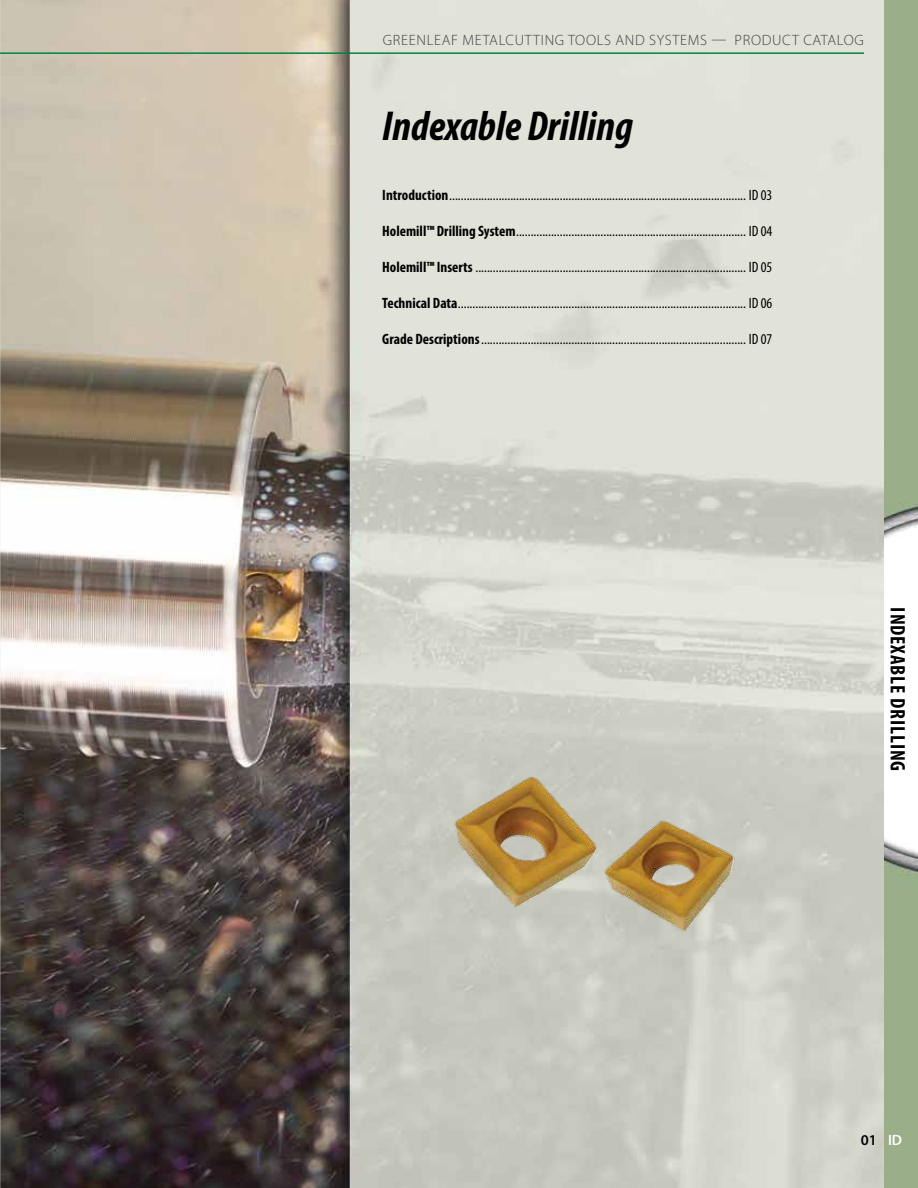
<style>
.page{position:relative;width:918px;height:1188px;background:#fff}
.page>*{position:absolute;margin:0;border:0;box-sizing:border-box;transform-origin:0 0}
.t1{font:italic 700 condensed 42px "Myriad Pro";color:#000}
.t2{font:700 condensed 21px "Myriad Pro";letter-spacing:.04em;color:#000}
.t3{font:condensed 15px "Myriad Pro";color:#000}
.t4{font:300 15px "Myriad Pro";letter-spacing:.045em;color:#414042}
.t5{font:600 15px "Myriad Pro";color:#000}
.s1{font-weight:700}
.s2{color:#fff}
</style>
<div class="page">
<img style="left:0;top:0;width:884px;height:1188px">
<hr style="left:0;top:52px;width:864px;height:2px;background:#008445">
<img style="left:884px;top:0;width:34px;height:1188px">
<img style="left:432px;top:762px;width:325px;height:199px">
<p class="t4" style="left:383px;top:31px;width:483px">GREENLEAF METALCUTTING TOOLS AND SYSTEMS — PRODUCT CATALOG</p>
<h1 class="t1" style="left:382px;top:99px;width:252px">Indexable Drilling</h1>
<p class="t3" style="left:382px;top:186px;width:391px"><span class="s1">Introduction</span>...................................................................................................... ID 03</p>
<p class="t3" style="left:382px;top:222px;width:392px"><span class="s1">Holemill™ Drilling System</span>............................................................................... ID 04</p>
<p class="t3" style="left:382px;top:258px;width:392px"><span class="s1">Holemill™ Inserts</span> ............................................................................................. ID 05</p>
<p class="t3" style="left:382px;top:294px;width:392px"><span class="s1">Technical Data</span>................................................................................................... ID 06</p>
<p class="t3" style="left:382px;top:330px;width:392px"><span class="s1">Grade Descriptions</span>........................................................................................... ID 07</p>
<h2 class="t2" style="left:911px;top:607px;width:165px;rotate:90deg">INDEXABLE DRILLING</h2>
<p class="t5" style="left:861px;top:1132px;width:43px">01 <span class="s2">ID</span></p>
</div>
